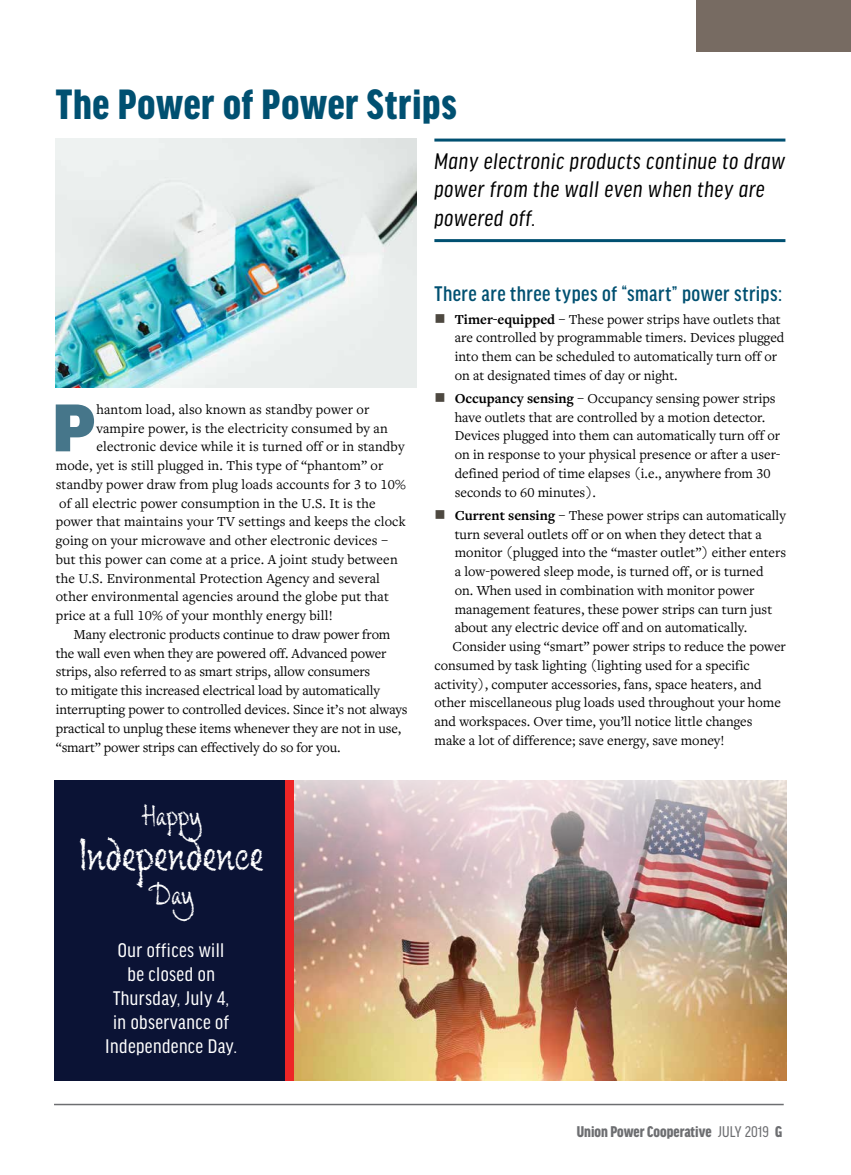
<style>
.page{position:relative;width:851px;height:1175px;background:#fff}
.page>*{position:absolute;margin:0;border:0;box-sizing:border-box;transform-origin:0 0}
.t1{font:900 expanded 71.55px "Good Headline Pro";color:#46768a}
.t2{font:900 condensed 45px "Good Headline Pro";letter-spacing:.015em;color:#005071}
.t3{font:45px "Chalky";color:#fff}
.t4{font:28.5px "Chalky";color:#fff}
.t5{font:italic condensed 24px/28.5px "Good Headline Pro";letter-spacing:.03em;color:#000}
.t6{font:500 condensed 22.5px "Good Headline Pro";letter-spacing:.02em;color:#005071}
.t7{font:condensed 21px/24px "Good Headline Pro";letter-spacing:.02em;color:#fff;text-align:center}
.t8{font:900 condensed 16.5px "Good Headline Pro";color:#6d6e71}
.t9{font:14.25px/18.8px "Freight Text Pro";color:#000}
.s1{font-weight:700}
.s2{font-weight:400}
</style>
<div class="page">
<hr style="left:54px;top:1103px;width:729px;height:2px;background:#6d6e71">
<div style="left:695px;top:0;width:155px;height:52px;background:#776b62"></div>
<img style="left:293px;top:780px;width:493px;height:300px">
<div style="left:54px;top:780px;width:231px;height:300px;background:#0b1335"></div>
<img style="left:56px;top:139px;width:360px;height:248px">
<hr style="left:434px;top:139px;width:351px;height:3px;background:#005071">
<hr style="left:434px;top:239px;width:351px;height:3px;background:#005071">
<div style="left:285px;top:780px;width:8px;height:300px;background:#ee2526"></div>
<h2 class="t2" style="left:56px;top:83px;width:402px">The Power of Power Strips</h2>
<h1 class="t1" style="left:52px;top:394px;width:46px">P</h1>
<p class="t9" style="left:96px;top:399px;width:274px">hantom load, also known as standby power or</p>
<p class="t9" style="left:96px;top:418px;width:293px">vampire power, is the electricity consumed by an</p>
<p class="t9" style="left:96px;top:437px;width:309px">electronic device while it is turned off or in standby</p>
<p class="t9" style="left:56px;top:455px;width:329px">mode, yet is still plugged in. This type of “phantom” or</p>
<p class="t9" style="left:56px;top:474px;width:351px">standby power draw from plug loads accounts for 3 to 10%</p>
<p class="t9" style="left:59px;top:493px;width:318px">of all electric power consumption in the U.S. It is the</p>
<p class="t9" style="left:56px;top:512px;width:351px">power that maintains your TV settings and keeps the clock</p>
<p class="t9" style="left:56px;top:530px;width:334px">going on your microwave and other electronic devices –</p>
<p class="t9" style="left:56px;top:549px;width:343px">but this power can come at a price. A joint study between</p>
<p class="t9" style="left:56px;top:568px;width:326px">the U.S. Environmental Protection Agency and several</p>
<p class="t9" style="left:56px;top:587px;width:334px">other environmental agencies around the globe put that</p>
<p class="t9" style="left:56px;top:605px;width:278px">price at a full 10% of your monthly energy bill!</p>
<p class="t9" style="left:74px;top:624px;width:318px">Many electronic products continue to draw power from</p>
<p class="t9" style="left:56px;top:643px;width:332px">the wall even when they are powered off. Advanced power</p>
<p class="t9" style="left:56px;top:662px;width:316px">strips, also referred to as smart strips, allow consumers</p>
<p class="t9" style="left:56px;top:680px;width:325px">to mitigate this increased electrical load by automatically</p>
<p class="t9" style="left:56px;top:699px;width:353px">interrupting power to controlled devices. Since it’s not always</p>
<p class="t9" style="left:56px;top:718px;width:347px">practical to unplug these items whenever they are not in use,</p>
<p class="t9" style="left:56px;top:737px;width:286px">“smart” power strips can effectively do so for you.</p>
<h3 class="t4" style="left:141px;top:798px;width:61px">Happy</h3>
<h2 class="t3" style="left:78px;top:827px;width:187px">Independence</h2>
<h3 class="t4" style="left:149px;top:877px;width:45px">Day</h3>
<h3 class="t7" style="left:105px;top:938px;width:133px">Our offices will<br>be closed on<br>Thursday, July 4, in observance of<br>Independence Day.</h3>
<h3 class="t5" style="left:434px;top:147px;width:352px">Many electronic products continue to draw power from the wall even when they are powered off.</h3>
<h3 class="t6" style="left:434px;top:283px;width:349px">There are three types of “smart” power strips:</h3>
<p class="t9" style="left:454px;top:309px;width:331px"><span class="s1">Timer-equipped</span> – These power strips have outlets that are controlled by programmable timers. Devices plugged into them can be scheduled to automatically turn off or on at designated times of day or night.</p>
<p class="t9" style="left:454px;top:388px;width:327px"><span class="s1">Occupancy sensing</span> – Occupancy sensing power strips have outlets that are controlled by a motion detector.<br>Devices plugged into them can automatically turn off or on in response to your physical presence or after a user&shy;defined period of time elapses (i.e., anywhere from 30 seconds to 60 minutes).</p>
<p class="t9" style="left:454px;top:505px;width:332px"><span class="s1">Current sensing</span> – These power strips can automatically</p>
<p class="t9" style="left:454px;top:524px;width:308px">turn several outlets off or on when they detect that a</p>
<p class="t9" style="left:454px;top:543px;width:333px">monitor (plugged into the “master outlet”) either enters</p>
<p class="t9" style="left:454px;top:561px;width:310px">a low-powered sleep mode, is turned off, or is turned</p>
<p class="t9" style="left:454px;top:580px;width:301px">on. When used in combination with monitor power</p>
<p class="t9" style="left:454px;top:599px;width:319px">management features, these power strips can turn just</p>
<p class="t9" style="left:454px;top:618px;width:294px">about any electric device off and on automatically.</p>
<p class="t9" style="left:452px;top:636px;width:335px">Consider using “smart” power strips to reduce the power</p>
<p class="t9" style="left:434px;top:655px;width:317px">consumed by task lighting (lighting used for a specific</p>
<p class="t9" style="left:434px;top:674px;width:329px">activity), computer accessories, fans, space heaters, and</p>
<p class="t9" style="left:434px;top:693px;width:348px">other miscellaneous plug loads used throughout your home</p>
<p class="t9" style="left:434px;top:711px;width:319px">and workspaces. Over time, you’ll notice little changes</p>
<p class="t9" style="left:434px;top:730px;width:291px">make a lot of difference; save energy, save money!</p>
<p class="t8" style="left:577px;top:1123px;width:207px">Union Power Cooperative <span class="s2">JULY 2019</span> G</p>
</div>
